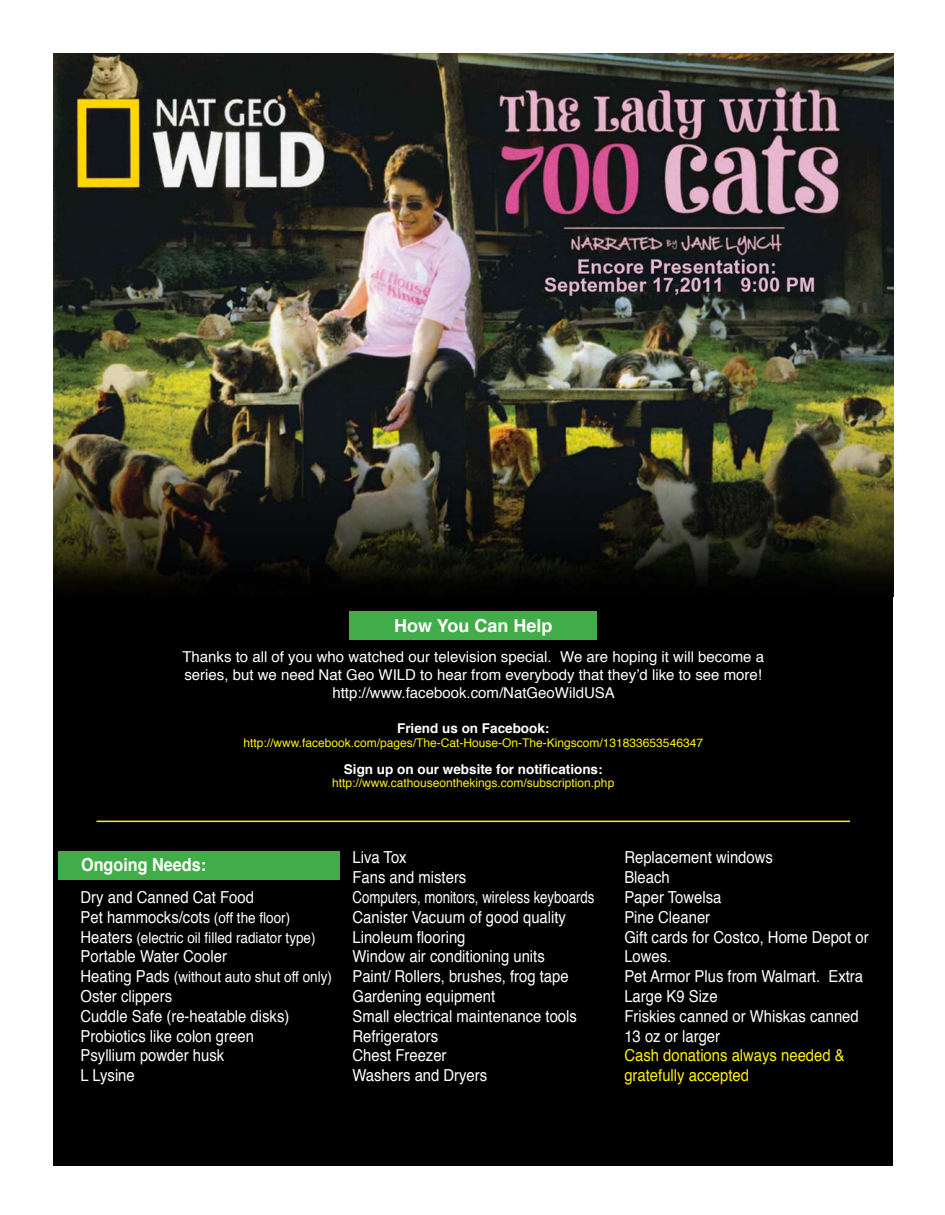
<style>
.page{position:relative;width:945px;height:1215px;background:#fff}
.page>*{position:absolute;margin:0;border:0;box-sizing:border-box;transform-origin:0 0}
.t1{font:700 18px "Helvetica";color:#fff;scale:.9 1}
.t2{font:700 18px "Helvetica";color:#fff}
.t3{font:16.5px/19.8px "Helvetica";color:#fff;scale:.9 1}
.t4{font:16.5px/19.8px "Helvetica";color:#fff200;scale:.9 1}
.t5{font:15px/18px "Helvetica";color:#fff;text-align:center}
.t6{font:15px "Helvetica";color:#fff;scale:.9 1}
.t7{font:700 13.5px "Helvetica";color:#fff}
.t8{font:12px "Helvetica";color:#fff200}
.s1{font-size:15px}
.s2{font-size:16.5px}
</style>
<div class="page">
<div style="left:54px;top:537px;width:839px;height:629px;background:#000"></div>
<img style="left:54px;top:54px;width:839px;height:530px">
<div style="left:58px;top:851px;width:282px;height:29px;background:#41ad49"></div>
<hr style="left:97px;top:821px;width:753px;height:1px;background:#fff200">
<div style="left:350px;top:611px;width:247px;height:29px;background:#41ad49"></div>
<p class="t2" style="left:394px;top:619px;width:160px">How You Can Help</p>
<p class="t5" style="left:182px;top:649px;width:583px">Thanks to all of you who watched our television special. We are hoping it will become a series, but we need Nat Geo WILD to hear from everybody that they’d like to see more! http://www.facebook.com/NatGeoWildUSA</p>
<p class="t7" style="left:397px;top:723px;width:154px">Friend us on Facebook:</p>
<p class="t8" style="left:243px;top:738px;width:461px">http://www.facebook.com/pages/The-Cat-House-On-The-Kingscom/131833653546347</p>
<p class="t7" style="left:344px;top:763px;width:260px">Sign up on our website for notifications:</p>
<p class="t8" style="left:332px;top:778px;width:284px">http://www.cathouseonthekings.com/subscription.php</p>
<p class="t1" style="left:81px;top:857px;width:141px">Ongoing Needs:</p>
<p class="t3" style="left:81px;top:889px;width:234px">Dry and Canned Cat Food<br>Pet hammocks/cots <span class="s1">(off the floor)</span></p>
<p class="t6" style="left:81px;top:931px;width:263px"><span class="s2">Heaters</span> (electric oil filled radiator type)</p>
<p class="t3" style="left:81px;top:948px;width:164px">Portable Water Cooler</p>
<p class="t6" style="left:81px;top:971px;width:281px"><span class="s2">Heating Pads</span> (without auto shut off only)</p>
<p class="t3" style="left:81px;top:988px;width:234px">Oster clippers<br>Cuddle Safe (re-heatable disks)<br>Probiotics like colon green<br>Psyllium powder husk<br>L Lysine</p>
<p class="t3" style="left:353px;top:849px;width:270px">Liva Tox<br>Fans and misters<br>Computers, monitors, wireless keyboards<br>Canister Vacuum of good quality<br>Linoleum flooring<br>Window air conditioning units<br>Paint/ Rollers, brushes, frog tape<br>Gardening equipment<br>Small electrical maintenance tools<br>Refrigerators<br>Chest Freezer<br>Washers and Dryers</p>
<p class="t3" style="left:624px;top:849px;width:273px">Replacement windows<br>Bleach<br>Paper Towelsa<br>Pine Cleaner<br>Gift cards for Costco, Home Depot or<br>Lowes.<br>Pet Armor Plus from Walmart. Extra<br>Large K9 Size<br>Friskies canned or Whiskas canned<br>13 oz or larger</p>
<p class="t4" style="left:624px;top:1047px;width:246px">Cash donations always needed &amp; gratefully accepted</p>
</div>
